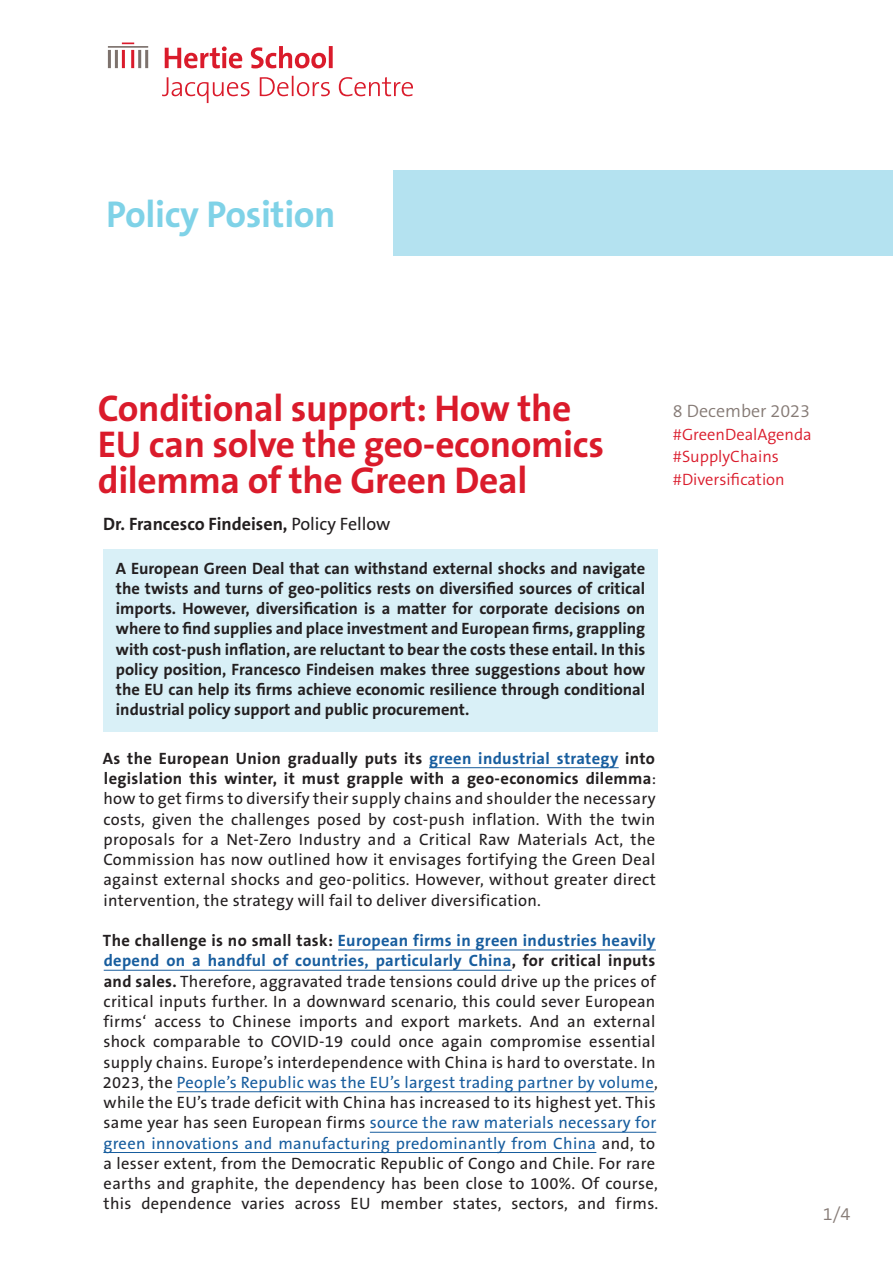
<style>
.page{position:relative;width:893px;height:1263px;background:#fff}
.page>*{position:absolute;margin:0;border:0;box-sizing:border-box;transform-origin:0 0}
.Headline{font:700 37.5px/36px "The Sans B W7";letter-spacing:-.01em;color:#da1b2b}
.Policy_Brief_Headline{font:700 37.5px "The Sans B W7";letter-spacing:-.01em;color:#7fd2e7}
.Autor{font:700 18px "The Sans B W7";color:#231f20}
.Datum{font:300 18px "The Sans B W4";color:#867b76}
.Fliesstext_grau{font:16.5px/20.2px "The Sans B W5 Plain";letter-spacing:.02em;color:#231f20;text-align:justify}
.Fliesstext{font:700 16.5px/20.2px "The Sans B W7";color:#231f20;text-align:justify}
.Hashtags{font:300 16.5px "The Sans B W4";color:#da1b2b}
.s1{font-family:"The Sans B W5 Plain";font-weight:400}
.s2{font-family:"The Sans B W7";font-weight:700}
.s3{font-family:"The Sans B W7";font-weight:700;color:#175d9e}
.s4{color:#175d9e}
</style>
<div class="page">
<hr style="left:115px;top:50px;width:3px;height:18px;background:#7d726d">
<hr style="left:108px;top:50px;width:3px;height:18px;background:#7d726d">
<hr style="left:108px;top:46px;width:40px;height:2px;background:#7d726d">
<svg style="left:122px;top:43px;width:291px;height:60px"></svg>
<div style="left:393px;top:170px;width:500px;height:85px;background:#b4e2f0"></div>
<div style="left:103px;top:549px;width:555px;height:182px;background:#d9f0f7"></div>
<hr style="left:429px;top:767px;width:190px;height:1px;background:#175d9e">
<hr style="left:338px;top:950px;width:318px;height:1px;background:#175d9e">
<hr style="left:104px;top:970px;width:408px;height:1px;background:#175d9e">
<hr style="left:177px;top:1091px;width:477px;height:1px;background:#175d9e">
<hr style="left:370px;top:1132px;width:286px;height:1px;background:#175d9e">
<hr style="left:103px;top:1152px;width:493px;height:1px;background:#175d9e">
<p class="Policy_Brief_Headline" style="left:106px;top:190px;width:231px">Policy Position</p>
<p class="Headline" style="left:98px;top:391px;width:475px">Conditional support: How the</p>
<p class="Datum" style="left:673px;top:399px;width:139px">8 December 2023</p>
<p class="Headline" style="left:98px;top:427px;width:508px">EU can solve the geo-economics dilemma of the Green Deal</p>
<p class="Autor" style="left:103px;top:512px;width:289px">Dr. Francesco Findeisen, <span class="s1">Policy Fellow</span></p>
<p class="Hashtags" style="left:673px;top:423px;width:140px">#GreenDealAgenda</p>
<p class="Hashtags" style="left:673px;top:446px;width:107px">#SupplyChains</p>
<p class="Hashtags" style="left:673px;top:468px;width:113px">#Diversification</p>
<p class="Fliesstext" style="left:116px;top:558px;width:531px">A European Green Deal that can withstand external shocks and navigate the twists and turns of geo-politics rests on diversified sources of critical imports. However, diversification is a matter for corporate decisions on where to find supplies and place investment and European firms, grappling with cost-push inflation, are reluctant to bear the costs these entail. In this policy position, Francesco Findeisen makes three suggestions about how the EU can help its firms achieve economic resilience through conditional industrial policy support and public procurement.</p>
<p class="Fliesstext_grau" style="left:103px;top:748px;width:555px"><span class="s2">As the European Union gradually puts its</span> <span class="s3">green industrial strategy</span> <span class="s2">into legislation this winter, it must grapple with a geo-economics dilemma</span>: how to get firms to diversify their supply chains and shoulder the necessary costs, given the challenges posed by cost-push inflation. With the twin proposals for a Net-Zero Industry and a Critical Raw Materials Act, the Commission has now outlined how it envisages fortifying the Green Deal against external shocks and geo-politics. However, without greater direct intervention, the strategy will fail to deliver diversification.</p>
<p class="Fliesstext_grau" style="left:103px;top:930px;width:557px;text-align:left"><span class="s2">The challenge is no small task:</span> <span class="s3">European firms in green industries heavily depend on a handful of countries, particularly China</span><span class="s2">, for critical inputs and sales.</span> Therefore, aggravated trade tensions could drive up the prices of critical inputs further. In a downward scenario, this could sever European firms‘ access to Chinese imports and export markets. And an external shock comparable to COVID-19 could once again compromise essential supply chains. Europe’s interdependence with China is hard to overstate. In 2023, the <span class="s4">People’s Republic was the EU’s largest trading partner by volume</span>, while the EU’s trade deficit with China has increased to its highest yet. This same year has seen European firms <span class="s4">source the raw materials necessary for green innovations and manufacturing predominantly from China</span> and, to a lesser extent, from the Democratic Republic of Congo and Chile. For rare earths and graphite, the dependency has been close to 100%. Of course, this dependence varies across EU member states, sectors, and firms.</p>
<p class="Datum" style="left:823px;top:1203px;width:29px">1/4</p>
</div>
